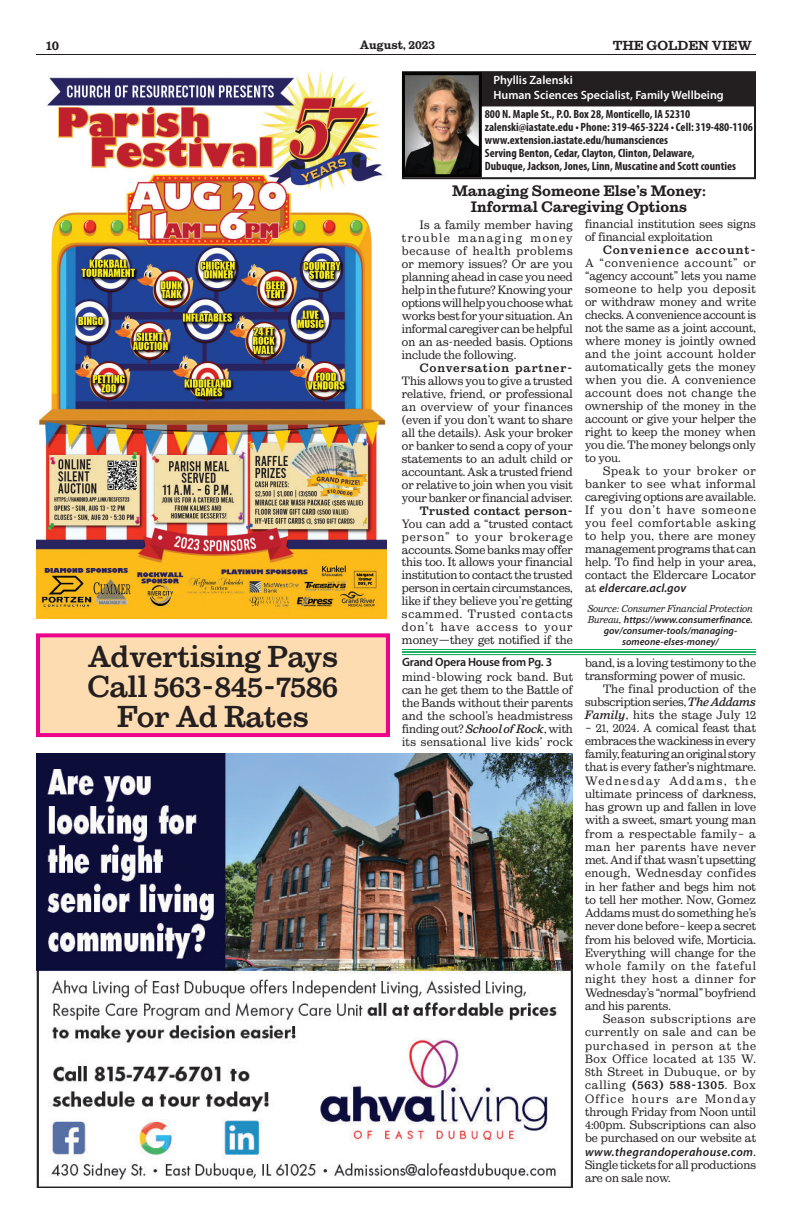
<style>
.page{position:relative;width:792px;height:1224px;background:#fff}
.page>*{position:absolute;margin:0;border:0;box-sizing:border-box;transform-origin:0 0}
.t1{font:700 30px/30px "Sutro";color:#231f20;text-align:center}
.t2{font:800 15px/16px "Sutro";color:#231f20;text-align:center}
.t3{font:800 13px "Sutro";color:#231f20}
.t4{font:300 12px/13px "Sutro";color:#231f20;text-align:justify}
.t5{font:700 condensed 12px/13px "Myriad Pro";color:#231f20}
.t6{font:600 12px/14.4px "Myriad Pro";color:#fff}
.t7{font:700 12px "Sutro";letter-spacing:.07em;color:#231f20}
.t8{font:italic 600 12px "Myriad Pro";letter-spacing:.03em;color:#231f20}
.t9{font:300 12px "Sutro";letter-spacing:.03em;color:#231f20}
.t10{font:600 12px "Myriad Pro";letter-spacing:-.02em;color:#231f20}
.t11{font:700 12px "Sutro";letter-spacing:.02em;color:#231f20}
.t12{font:italic 600 12px "Myriad Pro";letter-spacing:.01em;color:#231f20}
.t13{font:800 12px "Sutro";color:#231f20}
.t14{font:italic 600 10px/11px "Myriad Pro";color:#231f20;text-align:center}
.t15{font:italic 300 10px "Sutro";color:#231f20}
.s1{font-weight:500;font-style:italic}
.s2{font-family:"Sutro";font-weight:300;font-style:normal}
.s3{font-family:"Sutro";font-weight:300}
.s4{font-weight:700}
</style>
<div class="page">
<hr style="left:36px;top:54px;width:720px;height:1px;background:#231f20">
<div style="left:38px;top:635px;width:350px;height:100px;background:#fedcb1"></div>
<div style="left:36px;top:633px;width:354px;height:104px;border:4px solid #ed028c"></div>
<hr style="left:402px;top:649px;width:354px;height:1px;background:#00a54f">
<hr style="left:402px;top:651px;width:354px;height:2px;background:#00a54f">
<hr style="left:402px;top:654px;width:354px;height:1px;background:#00a54f">
<div style="left:402px;top:71px;width:354px;height:108px;border:2px solid #231f20"></div>
<div style="left:480px;top:72px;width:275px;height:34px;background:#231f20"></div>
<img style="left:406px;top:76px;width:72px;height:97px">
<div style="left:402px;top:72px;width:80px;height:105px;border:3px solid #040503"></div>
<img style="left:36px;top:753px;width:537px;height:435px">
<img style="left:36px;top:72px;width:351px;height:546px">
<p class="t3" style="left:46px;top:38px;width:15px">10</p>
<p class="t13" style="left:360px;top:38px;width:77px">August, 2023</p>
<p class="t3" style="left:613px;top:38px;width:141px">THE GOLDEN VIEW</p>
<p class="t6" style="left:493px;top:73px;width:232px">Phyllis Zalenski<br>Human Sciences Specialist, Family Wellbeing</p>
<p class="t5" style="left:485px;top:107px;width:270px">800 N. Maple St., P.O. Box 28, Monticello, IA 52310 zalenski@iastate.edu • Phone: 319-465-3224 • Cell: 319-480-1106 www.extension.iastate.edu/humansciences<br>Serving Benton, Cedar, Clayton, Clinton, Delaware,<br>Dubuque, Jackson, Jones, Linn, Muscatine and Scott counties</p>
<h1 class="t1" style="left:88px;top:642px;width:252px">Advertising Pays<br>Call 563-845-7586<br>For Ad Rates</h1>
<p class="t2" style="left:452px;top:182px;width:255px">Managing Someone Else’s Money:<br>Informal Caregiving Options</p>
<p class="t4" style="left:402px;top:218px;width:172px;text-indent:18px">Is a family member having trouble managing money because of health problems or memory issues? Or are you planning ahead in case you need help in the future? Knowing your options will help you choose what works best for your situation. An informal caregiver can be helpful on an as-needed basis. Options include the following.</p>
<p class="t7" style="left:420px;top:361px;width:154px">Conversation partner-</p>
<p class="t4" style="left:402px;top:374px;width:172px">This allows you to give a trusted relative, friend, or professional an overview of your finances (even if you don’t want to share all the details). Ask your broker or banker to send a copy of your statements to an adult child or accountant. Ask a trusted friend or relative to join when you visit your banker or financial adviser.</p>
<p class="t11" style="left:420px;top:504px;width:154px">Trusted contact person-</p>
<p class="t4" style="left:402px;top:517px;width:172px">You can add a “trusted contact person” to your brokerage accounts. Some banks may offer this too. It allows your financial institution to contact the trusted person in certain circumstances, like if they believe you’re getting scammed. Trusted contacts don’t have access to your money—they get notified if the</p>
<p class="t10" style="left:402px;top:655px;width:152px">Grand Opera House from Pg. 3</p>
<p class="t4" style="left:402px;top:670px;width:173px">mind-blowing rock band. But can he get them to the Battle of the Bands without their parents and the school’s headmistress finding out? <span class="s1">School of Rock</span>, with its sensational live kids’ rock</p>
<p class="t4" style="left:585px;top:218px;width:172px">financial institution sees signs of financial exploitation</p>
<p class="t7" style="left:603px;top:244px;width:154px">Convenience account-</p>
<p class="t4" style="left:585px;top:257px;width:173px">A “convenience account” or “agency account” lets you name someone to help you deposit or withdraw money and write checks. A convenience account is not the same as a joint account, where money is jointly owned and the joint account holder automatically gets the money when you die. A convenience account does not change the ownership of the money in the account or give your helper the right to keep the money when you die. The money belongs only to you.</p>
<p class="t4" style="left:585px;top:465px;width:173px;text-indent:18px">Speak to your broker or banker to see what informal caregiving options are available.<br>If you don’t have someone you feel comfortable asking to help you, there are money management programs that can help. To find help in your area, contact the Eldercare Locator</p>
<p class="t12" style="left:585px;top:581px;width:103px"><span class="s2">at</span> eldercare.acl.gov</p>
<p class="t15" style="left:588px;top:603px;width:167px">Source: Consumer Financial Protection</p>
<p class="t14" style="left:588px;top:614px;width:166px"><span class="s3">Bureau,</span> https://www.consumerfinance. gov/consumer-tools/managing&shy;someone-elses-money/</p>
<p class="t4" style="left:585px;top:657px;width:173px">band, is a loving testimony to the</p>
<p class="t4" style="left:585px;top:670px;width:162px">transforming power of music.</p>
<p class="t4" style="left:603px;top:683px;width:155px">The final production of the</p>
<p class="t4" style="left:585px;top:696px;width:173px">subscription series, <span class="s1">The Addams</span></p>
<p class="t9" style="left:585px;top:709px;width:173px"><span class="s1">Family</span>, hits the stage July 12</p>
<p class="t4" style="left:585px;top:721px;width:173px">– 21, 2024. A comical feast that embraces the wackiness in every family, featuring an original story that is every father’s nightmare.<br>Wednesday Addams, the ultimate princess of darkness, has grown up and fallen in love with a sweet, smart young man from a respectable family– a man her parents have never met. And if that wasn’t upsetting enough, Wednesday confides in her father and begs him not to tell her mother. Now, Gomez Addams must do something he’s never done before– keep a secret from his beloved wife, Morticia.<br>Everything will change for the whole family on the fateful night they host a dinner for Wednesday’s “normal” boyfriend and his parents.</p>
<p class="t4" style="left:585px;top:1012px;width:173px;text-indent:18px">Season subscriptions are currently on sale and can be purchased in person at the Box Office located at 135 W.<br>8th Street in Dubuque, or by calling <span class="s4">(563) 588-1305</span>. Box Office hours are Monday through Friday from Noon until 4:00pm. Subscriptions can also be purchased on our website at</p>
<p class="t8" style="left:585px;top:1144px;width:173px">www.thegrandoperahouse.com<span class="s2">.</span></p>
<p class="t4" style="left:585px;top:1158px;width:173px">Single tickets for all productions are on sale now.</p>
</div>
